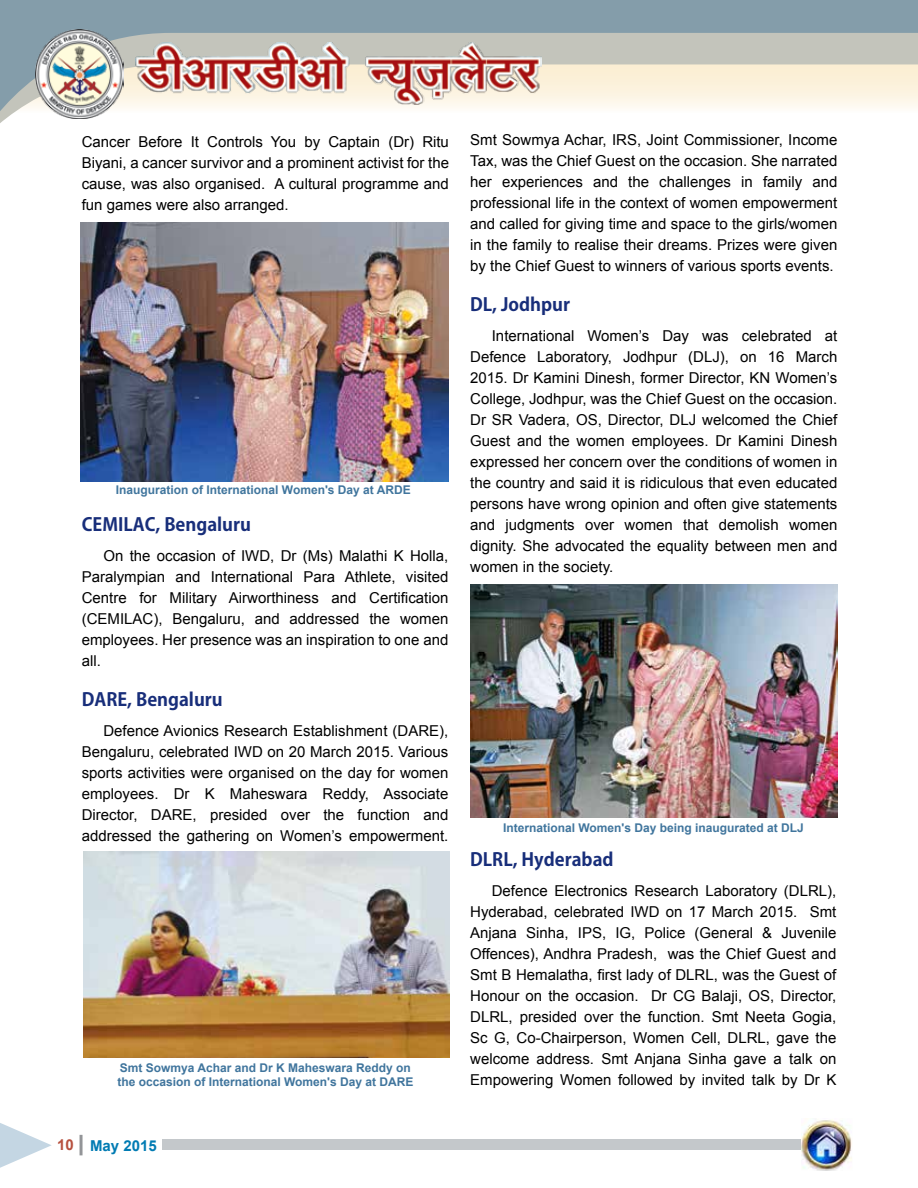
<style>
.page{position:relative;width:918px;height:1188px;background:#fff}
.page>*{position:absolute;margin:0;border:0;box-sizing:border-box;transform-origin:0 0}
.t1{font:700 18px "Koz Go Pro";color:#182e7a}
.t2{font:15px/21px "Arial";color:#000;text-align:justify}
.t3{font:700 15px "Arial";color:#007bb3}
.t4{font:700 12px/14.2px "Arial";color:#40759d}
.s1{color:#b7513f}
</style>
<div class="page">
<hr style="left:80px;top:1135px;width:3px;height:20px;background:#939598">
<div style="left:162px;top:1139px;width:674px;height:11px;background:#c4c8cb"></div>
<svg style="left:0;top:1123px;width:52px;height:45px"></svg>
<svg style="left:0;top:0;width:918px;height:123px"></svg>
<img style="left:135px;top:42px;width:407px;height:62px">
<img style="left:35px;top:29px;width:89px;height:89px">
<img style="left:802px;top:1120px;width:50px;height:51px">
<img style="left:471px;top:585px;width:366px;height:232px">
<img style="left:83px;top:851px;width:366px;height:206px">
<img style="left:80px;top:222px;width:368px;height:259px">
<p class="t2" style="left:82px;top:131px;width:369px">Cancer Before It Controls You by Captain (Dr) Ritu Biyani, a cancer survivor and a prominent activist for the cause, was also organised. A cultural programme and fun games were also arranged.</p>
<p class="t2" style="left:470px;top:130px;width:369px">Smt Sowmya Achar, IRS, Joint Commissioner, Income Tax, was the Chief Guest on the occasion. She narrated her experiences and the challenges in family and professional life in the context of women empowerment and called for giving time and space to the girls/women in the family to realise their dreams. Prizes were given by the Chief Guest to winners of various sports events.</p>
<p class="t1" style="left:470px;top:293px;width:101px">DL, Jodhpur</p>
<p class="t2" style="left:470px;top:325px;width:369px;text-indent:22px">International Women’s Day was celebrated at Defence Laboratory, Jodhpur (DLJ), on 16 March 2015. Dr Kamini Dinesh, former Director, KN Women’s College, Jodhpur, was the Chief Guest on the occasion.<br>Dr SR Vadera, OS, Director, DLJ welcomed the Chief Guest and the women employees. Dr Kamini Dinesh expressed her concern over the conditions of women in the country and said it is ridiculous that even educated persons have wrong opinion and often give statements and judgments over women that demolish women dignity. She advocated the equality between men and women in the society.</p>
<p class="t4" style="left:116px;top:483px;width:296px">Inauguration of International Women's Day at ARDE</p>
<p class="t1" style="left:82px;top:513px;width:171px">CEMILAC, Bengaluru</p>
<p class="t2" style="left:82px;top:545px;width:368px;text-indent:22px">On the occasion of IWD, Dr (Ms) Malathi K Holla, Paralympian and International Para Athlete, visited Centre for Military Airworthiness and Certification (CEMILAC), Bengaluru, and addressed the women employees. Her presence was an inspiration to one and all.</p>
<p class="t1" style="left:82px;top:688px;width:142px">DARE, Bengaluru</p>
<p class="t2" style="left:82px;top:720px;width:368px;text-indent:22px">Defence Avionics Research Establishment (DARE), Bengaluru, celebrated IWD on 20 March 2015. Various sports activities were organised on the day for women employees. Dr K Maheswara Reddy, Associate Director, DARE, presided over the function and addressed the gathering on Women’s empowerment.</p>
<p class="t4" style="left:503px;top:821px;width:302px">International Women's Day being inaugurated at DLJ</p>
<p class="t4" style="left:117px;top:1061px;width:298px">Smt Sowmya Achar and Dr K Maheswara Reddy on the occasion of International Women's Day at DARE</p>
<p class="t3" style="left:57px;top:1136px;width:101px"><span class="s1">10</span> May 2015</p>
<p class="t1" style="left:470px;top:848px;width:145px">DLRL, Hyderabad</p>
<p class="t2" style="left:470px;top:880px;width:368px;text-indent:22px">Defence Electronics Research Laboratory (DLRL), Hyderabad, celebrated IWD on 17 March 2015. Smt Anjana Sinha, IPS, IG, Police (General &amp; Juvenile Offences), Andhra Pradesh, was the Chief Guest and Smt B Hemalatha, first lady of DLRL, was the Guest of Honour on the occasion. Dr CG Balaji, OS, Director, DLRL, presided over the function. Smt Neeta Gogia, Sc G, Co-Chairperson, Women Cell, DLRL, gave the welcome address. Smt Anjana Sinha gave a talk on Empowering Women followed by invited talk by Dr K</p>
</div>
